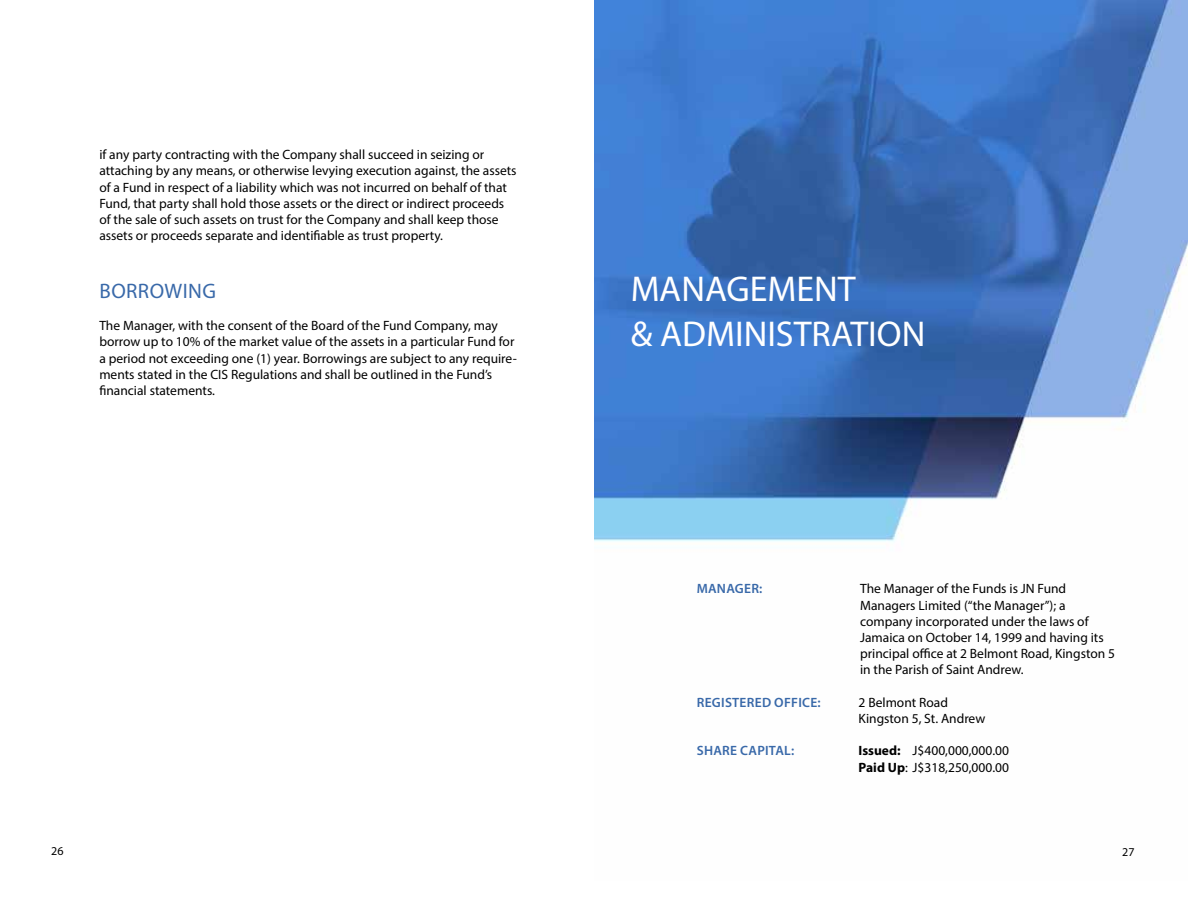
<style>
.page{position:relative;width:1188px;height:918px;background:#fff}
.page>*{position:absolute;margin:0;border:0;box-sizing:border-box;transform-origin:0 0}
.t1{font:36px/45px "Myriad Pro";color:#fff}
.t2{font:21px "Myriad Pro";letter-spacing:.02em;color:#3969a9}
.t3{font:13.5px/16.2px "Myriad Pro";color:#000}
.t4{font:600 13.5px "Myriad Pro";letter-spacing:.02em;color:#3969a9}
.t5{font:12px "Myriad Pro";color:#000}
.s1{font-weight:700}
</style>
<div class="page">
<img style="left:594px;top:0;width:594px;height:542px">
<p class="t3" style="left:99px;top:146px;width:419px">if any party contracting with the Company shall succeed in seizing or attaching by any means, or otherwise levying execution against, the assets of a Fund in respect of a liability which was not incurred on behalf of that Fund, that party shall hold those assets or the direct or indirect proceeds of the sale of such assets on trust for the Company and shall keep those assets or proceeds separate and identifiable as trust property.</p>
<h2 class="t2" style="left:100px;top:278px;width:118px">BORROWING</h2>
<p class="t3" style="left:99px;top:317px;width:419px">The Manager, with the consent of the Board of the Fund Company, may borrow up to 10% of the market value of the assets in a particular Fund for a period not exceeding one (1) year. Borrowings are subject to any require&shy;ments stated in the CIS Regulations and shall be outlined in the Fund’s financial statements.</p>
<h1 class="t1" style="left:631px;top:266px;width:296px">MANAGEMENT<br>&amp; ADMINISTRATION</h1>
<p class="t4" style="left:697px;top:580px;width:67px">MANAGER:</p>
<p class="t3" style="left:860px;top:581px;width:257px">The Manager of the Funds is JN Fund Managers Limited (“the Manager”); a company incorporated under the laws of Jamaica on October 14, 1999 and having its principal office at 2 Belmont Road, Kingston 5 in the Parish of Saint Andrew.</p>
<p class="t4" style="left:697px;top:694px;width:125px">REGISTERED OFFICE:</p>
<p class="t3" style="left:859px;top:694px;width:128px">2 Belmont Road<br>Kingston 5, St. Andrew</p>
<p class="t4" style="left:697px;top:742px;width:99px">SHARE CAPITAL:</p>
<p class="t3" style="left:859px;top:743px;width:152px"><span class="s1">Issued:</span> J$400,000,000.00<br><span class="s1">Paid Up</span>: J$318,250,000.00</p>
<p class="t5" style="left:51px;top:843px;width:14px">26</p>
<p class="t5" style="left:1122px;top:845px;width:14px">27</p>
</div>
